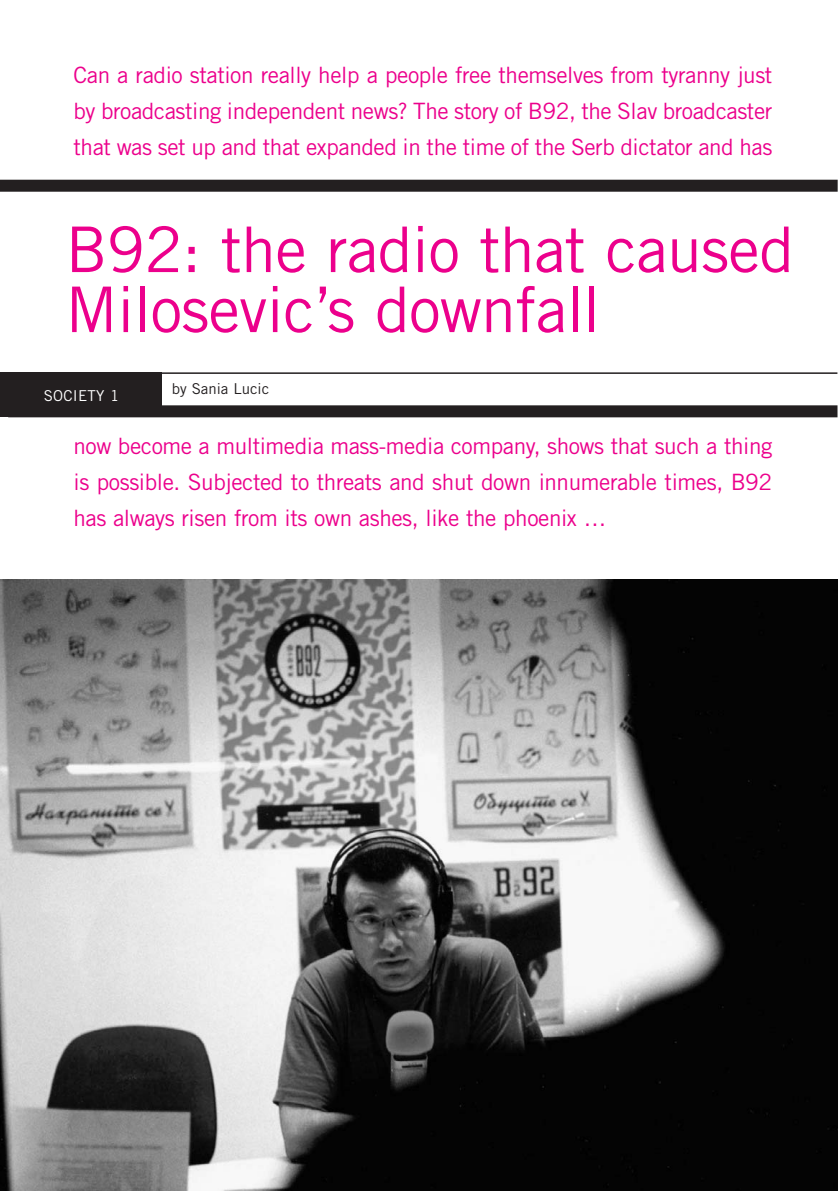
<style>
.page{position:relative;width:838px;height:1191px;background:#fff}
.page>*{position:absolute;margin:0;border:0;box-sizing:border-box;transform-origin:0 0}
.t1{font:63px/60px "Trade Gothic";letter-spacing:-.01em;color:#ec008c}
.t2{font:22.5px/36px "Trade Gothic";letter-spacing:-.02em;color:#ec008c;text-align:justify}
.t3{font:15px "Trade Gothic";color:#231f20}
.t4{font:15px "Trade Gothic";letter-spacing:.02em;color:#fff}
</style>
<div class="page">
<div style="left:0;top:372px;width:161px;height:45px;background:#231f20"></div>
<hr style="left:8px;top:372px;width:829px;height:2px;background:#231f20">
<div style="left:8px;top:405px;width:829px;height:12px;background:#231f20"></div>
<div style="left:0;top:180px;width:837px;height:12px;background:#231f20"></div>
<img style="left:0;top:579px;width:837px;height:611px">
<p class="t2" style="left:73px;top:59px;width:700px">Can a radio station really help a people free themselves from tyranny just by broadcasting independent news? The story of B92, the Slav broadcaster that was set up and that expanded in the time of the Serb dictator and has</p>
<h1 class="t1" style="left:65px;top:225px;width:730px">B92: the radio that caused<br>Milosevic’s downfall</h1>
<p class="t4" style="left:44px;top:390px;width:77px">SOCIETY 1</p>
<p class="t3" style="left:172px;top:383px;width:99px">by Sania Lucic</p>
<p class="t2" style="left:73px;top:429px;width:700px">now become a multimedia mass-media company, shows that such a thing is possible. Subjected to threats and shut down innumerable times, B92 has always risen from its own ashes, like the phoenix …</p>
</div>
